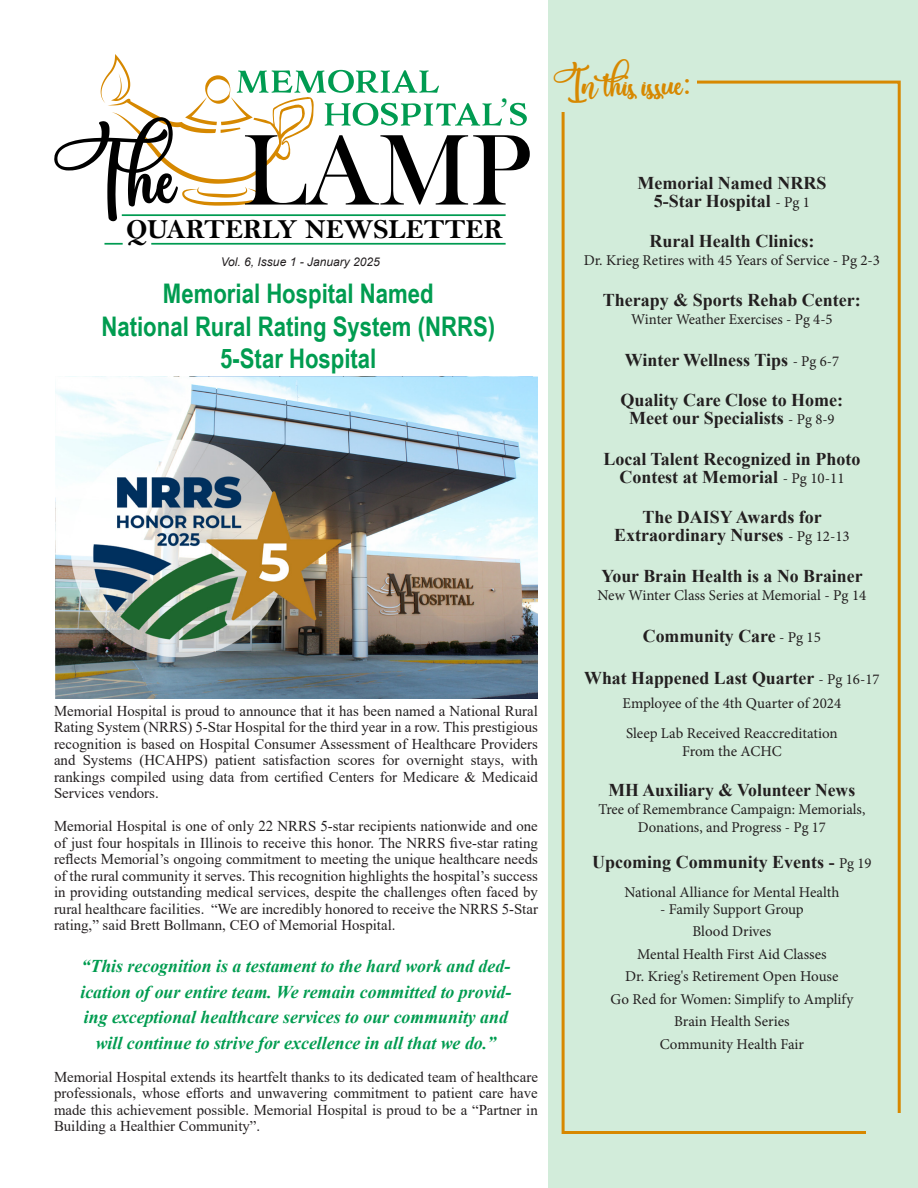
<style>
.page{position:relative;width:918px;height:1188px;background:#fff}
.page>*{position:absolute;margin:0;border:0;box-sizing:border-box;transform-origin:0 0}
.t1{font:103.95px "Bask Old Face";color:#000}
.t2{font:35.85px "Bask Old Face";color:#009b51}
.t3{font:33px "Pacific Again";color:#d78800}
.t4{font:27.75px "Bell MT Bold";color:#000}
.Story_Header{font:700 27px "Arial Narrow";color:#009c50}
.t5{font:700 18px/18px "Times New Roman";color:#231f20;text-align:center}
.t6{font:italic 700 18px/25.5px "Times New Roman";color:#009c50;text-align:center}
.Newsletter_Paragraph_Style{font:15px/16.5px "Times New Roman";color:#231f20;text-align:justify}
.t7{font:15px/18px "Minion Pro";color:#231f20;text-align:center}
.t8{font:italic 12px "Arial";color:#231f20}
.s1{font-family:"Times New Roman"}
.s2{font-family:"Minion Pro";font-weight:400;font-size:15px}
</style>
<div class="page">
<svg style="left:510px;top:103px;width:17px;height:23px"></svg>
<svg style="left:54px;top:54px;width:448px;height:167px"></svg>
<hr style="left:122px;top:214px;width:384px;height:2px;background:#009b51">
<hr style="left:151px;top:243px;width:355px;height:2px;background:#009b51">
<svg style="left:104px;top:243px;width:19px;height:2px"></svg>
<div style="left:549px;top:0;width:369px;height:1188px;background:#d2ecda"></div>
<div style="left:562px;top:81px;width:339px;height:1053px;border:3px solid #d78800"></div>
<div style="left:552px;top:60px;width:145px;height:52px;background:#d2ecda"></div>
<div style="left:866px;top:1113px;width:52px;height:42px;background:#d2ecda"></div>
<img style="left:56px;top:377px;width:482px;height:321px">
<p class="t2" style="left:500px;top:92px;width:10px">’</p>
<p class="t1" style="left:242px;top:113px;width:290px">LAMP</p>
<p class="t4" style="left:126px;top:213px;width:378px">QUARTERLY NEWSLETTER</p>
<p class="t8" style="left:221px;top:254px;width:160px">Vol. 6, Issue 1 - January 2025</p>
<p class="Story_Header" style="left:163px;top:273px;width:272px">Memorial Hospital Named</p>
<p class="Story_Header" style="left:102px;top:306px;width:395px">National Rural Rating System (NRRS)</p>
<p class="Story_Header" style="left:220px;top:338px;width:158px">5-Star Hospital</p>
<p class="Newsletter_Paragraph_Style" style="left:54px;top:702px;width:485px">Memorial Hospital is proud to announce that it has been named a National Rural Rating System (NRRS) 5-Star Hospital for the third year in a row. This prestigious recognition is based on Hospital Consumer Assessment of Healthcare Providers and Systems (HCAHPS) patient satisfaction scores for overnight stays, with rankings compiled using data from certified Centers for Medicare &amp; Medicaid Services vendors.</p>
<p class="Newsletter_Paragraph_Style" style="left:54px;top:817px;width:485px">Memorial Hospital is one of only 22 NRRS 5-star recipients nationwide and one of just four hospitals in Illinois to receive this honor. The NRRS five-star rating reflects Memorial’s ongoing commitment to meeting the unique healthcare needs of the rural community it serves. This recognition highlights the hospital’s success in providing outstanding medical services, despite the challenges often faced by rural healthcare facilities. “We are incredibly honored to receive the NRRS 5-Star rating,” said Brett Bollmann, CEO of Memorial Hospital.</p>
<p class="t6" style="left:80px;top:953px;width:432px">“This recognition is a testament to the hard work and ded&shy;ication of our entire team. We remain committed to provid&shy;ing exceptional healthcare services to our community and will continue to strive for excellence in all that we do.”</p>
<p class="Newsletter_Paragraph_Style" style="left:54px;top:1068px;width:485px">Memorial Hospital extends its heartfelt thanks to its dedicated team of healthcare professionals, whose efforts and unwavering commitment to patient care have made this achievement possible. Memorial Hospital is proud to be a “Partner in Building a Healthier Community”.</p>
<p class="t3" style="left:552px;top:63px;width:141px">In this issue<span class="s1">:</span></p>
<p class="t5" style="left:637px;top:173px;width:190px">Memorial Named NRRS</p>
<p class="t5" style="left:654px;top:191px;width:158px">5-Star Hospital <span class="s2">- Pg 1</span></p>
<p class="t5" style="left:649px;top:232px;width:167px">Rural Health Clinics:</p>
<p class="t7" style="left:584px;top:251px;width:298px">Dr. Krieg Retires with 45 Years of Service - Pg 2-3</p>
<p class="t5" style="left:603px;top:290px;width:259px">Therapy &amp; Sports Rehab Center:</p>
<p class="t7" style="left:631px;top:310px;width:203px">Winter Weather Exercises - Pg 4-5</p>
<p class="t5" style="left:625px;top:350px;width:216px">Winter Wellness Tips <span class="s2">- Pg 6-7</span></p>
<p class="t5" style="left:621px;top:391px;width:224px">Quality Care Close to Home:</p>
<p class="t5" style="left:629px;top:409px;width:207px">Meet our Specialists <span class="s2">- Pg 8-9</span></p>
<p class="t5" style="left:603px;top:449px;width:259px">Local Talent Recognized in Photo<br>Contest at Memorial <span class="s2">- Pg 10-11</span></p>
<p class="t5" style="left:642px;top:508px;width:181px">The DAISY Awards for</p>
<p class="t5" style="left:614px;top:526px;width:237px">Extraordinary Nurses <span class="s2">- Pg 12-13</span></p>
<p class="t5" style="left:602px;top:566px;width:263px">Your Brain Health is a No Brainer</p>
<p class="t7" style="left:597px;top:586px;width:271px">New Winter Class Series at Memorial - Pg 14</p>
<p class="t5" style="left:643px;top:626px;width:180px">Community Care <span class="s2">- Pg 15</span></p>
<p class="t5" style="left:584px;top:668px;width:297px">What Happened Last Quarter <span class="s2">- Pg 16-17</span></p>
<p class="t7" style="left:623px;top:695px;width:220px">Employee of the 4th Quarter of 2024</p>
<p class="t7" style="left:626px;top:724px;width:213px">Sleep Lab Received Reaccreditation</p>
<p class="t7" style="left:682px;top:742px;width:101px">From the ACHC</p>
<p class="t5" style="left:609px;top:781px;width:248px">MH Auxiliary &amp; Volunteer News</p>
<p class="t7" style="left:599px;top:800px;width:268px">Tree of Remembrance Campaign: Memorials,<br>Donations, and Progress - Pg 17</p>
<p class="t5" style="left:592px;top:853px;width:281px">Upcoming Community Events - <span class="s2">Pg 19</span></p>
<p class="t7" style="left:624px;top:884px;width:217px">National Alliance for Mental Health</p>
<p class="t7" style="left:660px;top:900px;width:145px">- Family Support Group</p>
<p class="t7" style="left:693px;top:923px;width:80px">Blood Drives</p>
<p class="t7" style="left:637px;top:945px;width:191px">Mental Health First Aid Classes</p>
<p class="t7" style="left:625px;top:968px;width:215px">Dr. Krieg's Retirement Open House</p>
<p class="t7" style="left:611px;top:990px;width:244px">Go Red for Women: Simplify to Amplify</p>
<p class="t7" style="left:674px;top:1013px;width:117px">Brain Health Series</p>
<p class="t7" style="left:660px;top:1035px;width:146px">Community Health Fair</p>
</div>
